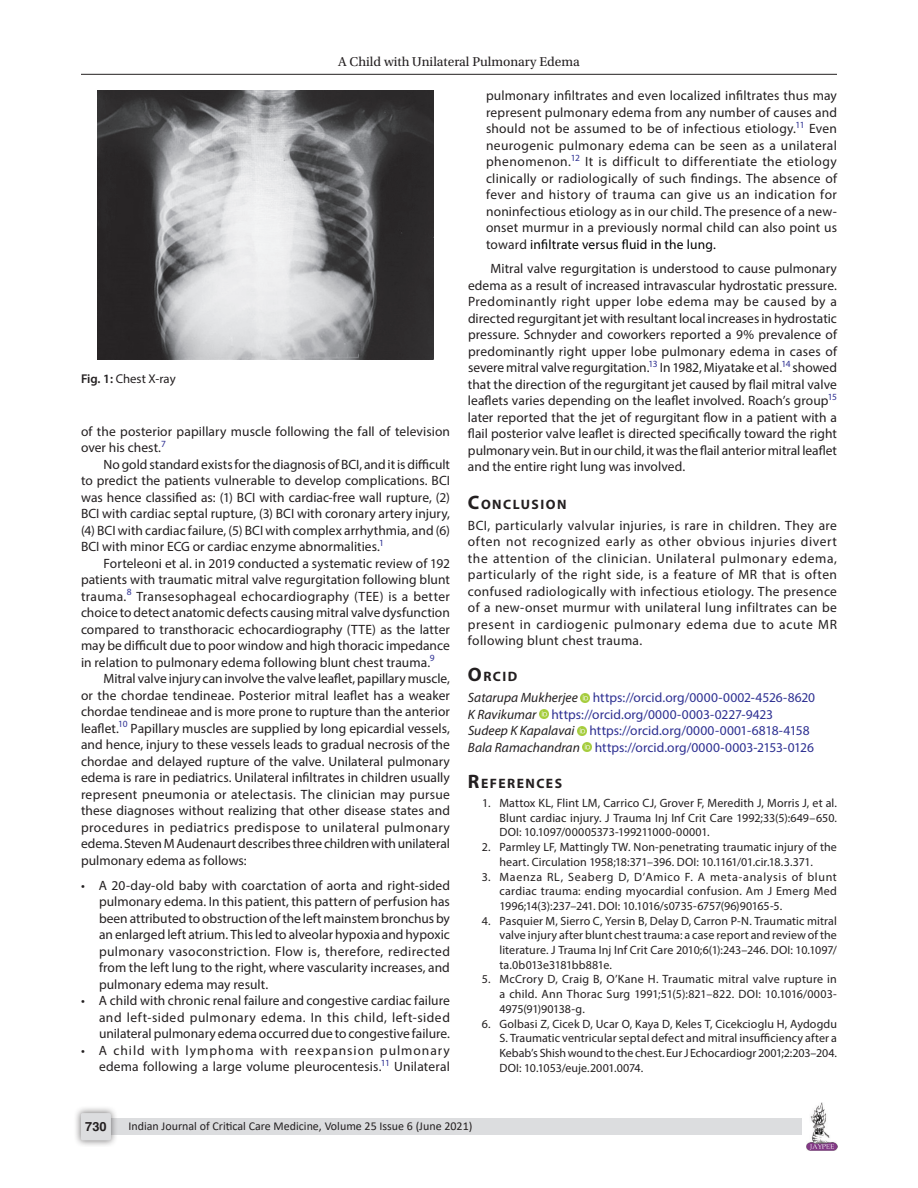
<style>
.page{position:relative;width:918px;height:1188px;background:#fff}
.page>*{position:absolute;margin:0;border:0;box-sizing:border-box;transform-origin:0 0}
.Head-1{font:700 13.65px "Myriad Pro";letter-spacing:.105em;color:#231f20}
.Para-Indent{font:13.5px/16.5px "Myriad Pro";letter-spacing:.005em;color:#231f20;text-align:justify}
.List-Bullet-last{font:13.5px/16.5px "Myriad Pro";letter-spacing:.015em;color:#231f20;text-align:right}
.Para-NoIndent{font:13.5px/16.5px "Myriad Pro";letter-spacing:.03em;color:#231f20;text-align:justify}
.List-Bullet-first{font:13.5px/16.5px "Myriad Pro";letter-spacing:.005em;color:#231f20;text-align:justify}
.Para-NoIndent-2{font:13.5px "Myriad Pro";color:#2e3092}
.List-Bullet{font:13.5px/16.5px "Myriad Pro";color:#231f20;text-align:justify}
.t1{font:13.5px "Utopia Std";color:#231f20}
.FigCaption{font:12.75px "Myriad Pro";color:#231f20}
.t2{font:700 12.75px "Helvetica LT Std";color:#231f20}
.References{font:12px/14.7px "Myriad Pro";letter-spacing:.005em;color:#231f20;text-align:justify}
.t3{font:12px "Calibri";color:#231f20}
.s1{font-weight:600}
.s2{color:#000}
.s3{font-size:19.5px}
.s4{font-style:italic;color:#231f20}
</style>
<div class="page">
<hr style="left:81px;top:74px;width:756px;height:1px;background:#231f20">
<img style="left:807px;top:1103px;width:30px;height:48px">
<div style="left:96px;top:1119px;width:706px;height:16px;background:#dcdddf"></div>
<div style="left:73px;top:1106px;width:45px;height:41px;background:#231f20;opacity:.61"></div>
<div style="left:81px;top:1113px;width:30px;height:27px;background:#dcdddf;border-radius:2px"></div>
<svg style="left:581px;top:693px;width:9px;height:9px"></svg>
<svg style="left:539px;top:710px;width:10px;height:9px"></svg>
<svg style="left:577px;top:726px;width:10px;height:9px"></svg>
<svg style="left:583px;top:743px;width:9px;height:9px"></svg>
<img style="left:97px;top:90px;width:337px;height:270px">
<p class="t1" style="left:338px;top:55px;width:243px">A Child with Unilateral Pulmonary Edema</p>
<p class="FigCaption" style="left:81px;top:371px;width:96px"><span class="s1">Fig. 1:</span> Chest X-ray</p>
<p class="Para-Indent" style="left:81px;top:423px;width:371px">of the posterior papillary muscle following the fall of television over his chest.<sup>7</sup></p>
<p class="Para-Indent" style="left:81px;top:456px;width:371px;text-indent:22px">No gold standard exists for the diagnosis of BCI, and it is difficult to predict the patients vulnerable to develop complications. BCI was hence classified as: (1) BCI with cardiac-free wall rupture, (2)<br>BCI with cardiac septal rupture, (3) BCI with coronary artery injury, (4) BCI with cardiac failure, (5) BCI with complex arrhythmia, and (6)<br>BCI with minor ECG or cardiac enzyme abnormalities.<sup>1</sup></p>
<p class="Para-Indent" style="left:81px;top:555px;width:371px;text-indent:22px">Forteleoni et al. in 2019 conducted a systematic review of 192 patients with traumatic mitral valve regurgitation following blunt trauma.<sup>8</sup> Transesophageal echocardiography (TEE) is a better choice to detect anatomic defects causing mitral valve dysfunction compared to transthoracic echocardiography (TTE) as the latter may be difficult due to poor window and high thoracic impedance in relation to pulmonary edema following blunt chest trauma.<sup>9</sup></p>
<p class="Para-Indent" style="left:81px;top:670px;width:371px;text-indent:22px">Mitral valve injury can involve the valve leaflet, papillary muscle, or the chordae tendineae. Posterior mitral leaflet has a weaker chordae tendineae and is more prone to rupture than the anterior leaflet.<sup>10</sup> Papillary muscles are supplied by long epicardial vessels, and hence, injury to these vessels leads to gradual necrosis of the chordae and delayed rupture of the valve. Unilateral pulmonary edema is rare in pediatrics. Unilateral infiltrates in children usually represent pneumonia or atelectasis. The clinician may pursue these diagnoses without realizing that other disease states and procedures in pediatrics predispose to unilateral pulmonary edema. Steven M Audenaurt describes three children with unilateral pulmonary edema as follows:</p>
<p class="List-Bullet-first" style="left:99px;top:877px;width:353px;text-indent:-18px">• A 20-day-old baby with coarctation of aorta and right-sided pulmonary edema. In this patient, this pattern of perfusion has been attributed to obstruction of the left mainstem bronchus by an enlarged left atrium. This led to alveolar hypoxia and hypoxic pulmonary vasoconstriction. Flow is, therefore, redirected from the left lung to the right, where vascularity increases, and pulmonary edema may result.</p>
<p class="List-Bullet" style="left:99px;top:992px;width:352px;text-indent:-18px">• A child with chronic renal failure and congestive cardiac failure and left-sided pulmonary edema. In this child, left-sided unilateral pulmonary edema occurred due to congestive failure.</p>
<p class="List-Bullet-last" style="left:81px;top:1042px;width:370px">• A child with lymphoma with reexpansion pulmonary edema following a large volume pleurocentesis.<sup>11</sup> Unilateral</p>
<p class="List-Bullet-last" style="left:486px;top:87px;width:353px;text-align:justify">pulmonary infiltrates and even localized infiltrates thus may represent pulmonary edema from any number of causes and should not be assumed to be of infectious etiology.<sup>11</sup> Even neurogenic pulmonary edema can be seen as a unilateral phenomenon.<sup>12</sup> It is difficult to differentiate the etiology clinically or radiologically of such findings. The absence of fever and history of trauma can give us an indication for noninfectious etiology as in our child. The presence of a new&shy;onset murmur in a previously normal child can also point us toward <span class="s2">infiltrate versus fluid in the lung.</span></p>
<p class="Para-Indent" style="left:468px;top:260px;width:371px;text-indent:23px">Mitral valve regurgitation is understood to cause pulmonary edema as a result of increased intravascular hydrostatic pressure.<br>Predominantly right upper lobe edema may be caused by a directed regurgitant jet with resultant local increases in hydrostatic pressure. Schnyder and coworkers reported a 9% prevalence of predominantly right upper lobe pulmonary edema in cases of severe mitral valve regurgitation.<sup>13</sup> In 1982, Miyatake et al.<sup>14</sup> showed that the direction of the regurgitant jet caused by flail mitral valve leaflets varies depending on the leaflet involved. Roach’s group<sup>15 </sup>later reported that the jet of regurgitant flow in a patient with a flail posterior valve leaflet is directed specifically toward the right pulmonary vein. But in our child, it was the flail anterior mitral leaflet and the entire right lung was involved.</p>
<p class="Head-1" style="left:468px;top:495px;width:100px"><span class="s3">C</span>ONCLUSION</p>
<p class="Para-NoIndent" style="left:468px;top:517px;width:371px">BCI, particularly valvular injuries, is rare in children. They are often not recognized early as other obvious injuries divert the attention of the clinician. Unilateral pulmonary edema, particularly of the right side, is a feature of MR that is often confused radiologically with infectious etiology. The presence of a new-onset murmur with unilateral lung infiltrates can be present in cardiogenic pulmonary edema due to acute MR following blunt chest trauma.</p>
<p class="Head-1" style="left:468px;top:668px;width:51px"><span class="s3">O</span>RCID</p>
<p class="Para-NoIndent-2" style="left:468px;top:690px;width:349px"><span class="s4">Satarupa Mukherjee</span> https://orcid.org/0000-0002-4526-8620</p>
<p class="Para-NoIndent-2" style="left:468px;top:706px;width:307px"><span class="s4">K Ravikumar</span> https://orcid.org/0000-0003-0227-9423</p>
<p class="Para-NoIndent-2" style="left:468px;top:723px;width:343px"><span class="s4">Sudeep K Kapalavai</span> https://orcid.org/0000-0001-6818-4158</p>
<p class="Para-NoIndent-2" style="left:468px;top:739px;width:347px"><span class="s4">Bala Ramachandran</span> https://orcid.org/0000-0003-2153-0126</p>
<p class="Head-1" style="left:468px;top:774px;width:96px"><span class="s3">R</span>EFERENCES</p>
<p class="References" style="left:499px;top:796px;width:339px;text-indent:-17px">1. Mattox KL, Flint LM, Carrico CJ, Grover F, Meredith J, Morris J, et al.<br>Blunt cardiac injury. J Trauma Inj Inf Crit Care 1992;33(5):649–650.<br>DOI: 10.1097/00005373-199211000-00001.</p>
<p class="References" style="left:482px;top:840px;width:357px;text-align:center">2. Parmley LF, Mattingly TW. Non-penetrating traumatic injury of the heart. Circulation 1958;18:371–396. DOI: 10.1161/01.cir.18.3.371.</p>
<p class="References" style="left:499px;top:869px;width:339px;text-indent:-18px">3. Maenza RL, Seaberg D, D’Amico F. A meta-analysis of blunt cardiac trauma: ending myocardial confusion. Am J Emerg Med 1996;14(3):237–241. DOI: 10.1016/s0735-6757(96)90165-5.</p>
<p class="References" style="left:499px;top:913px;width:339px;text-indent:-18px">4. Pasquier M, Sierro C, Yersin B, Delay D, Carron P-N. Traumatic mitral valve injury after blunt chest trauma: a case report and review of the literature. J Trauma Inj Inf Crit Care 2010;6(1):243–246. DOI: 10.1097/ ta.0b013e3181bb881e.</p>
<p class="References" style="left:499px;top:972px;width:339px;text-indent:-18px">5. McCrory D, Craig B, O’Kane H. Traumatic mitral valve rupture in a child. Ann Thorac Surg 1991;51(5):821–822. DOI: 10.1016/0003- 4975(91)90138-g.</p>
<p class="References" style="left:499px;top:1016px;width:339px;text-indent:-18px">6. Golbasi Z, Cicek D, Ucar O, Kaya D, Keles T, Cicekcioglu H, Aydogdu S. Traumatic ventricular septal defect and mitral insufficiency after a Kebab’s Shish wound to the chest. Eur J Echocardiogr 2001;2:203–204.<br>DOI: 10.1053/euje.2001.0074.</p>
<p class="t2" style="left:85px;top:1119px;width:23px">730</p>
<p class="t3" style="left:128px;top:1117px;width:345px">Indian Journal of Critical Care Medicine, Volume 25 Issue 6 (June 2021)</p>
</div>
